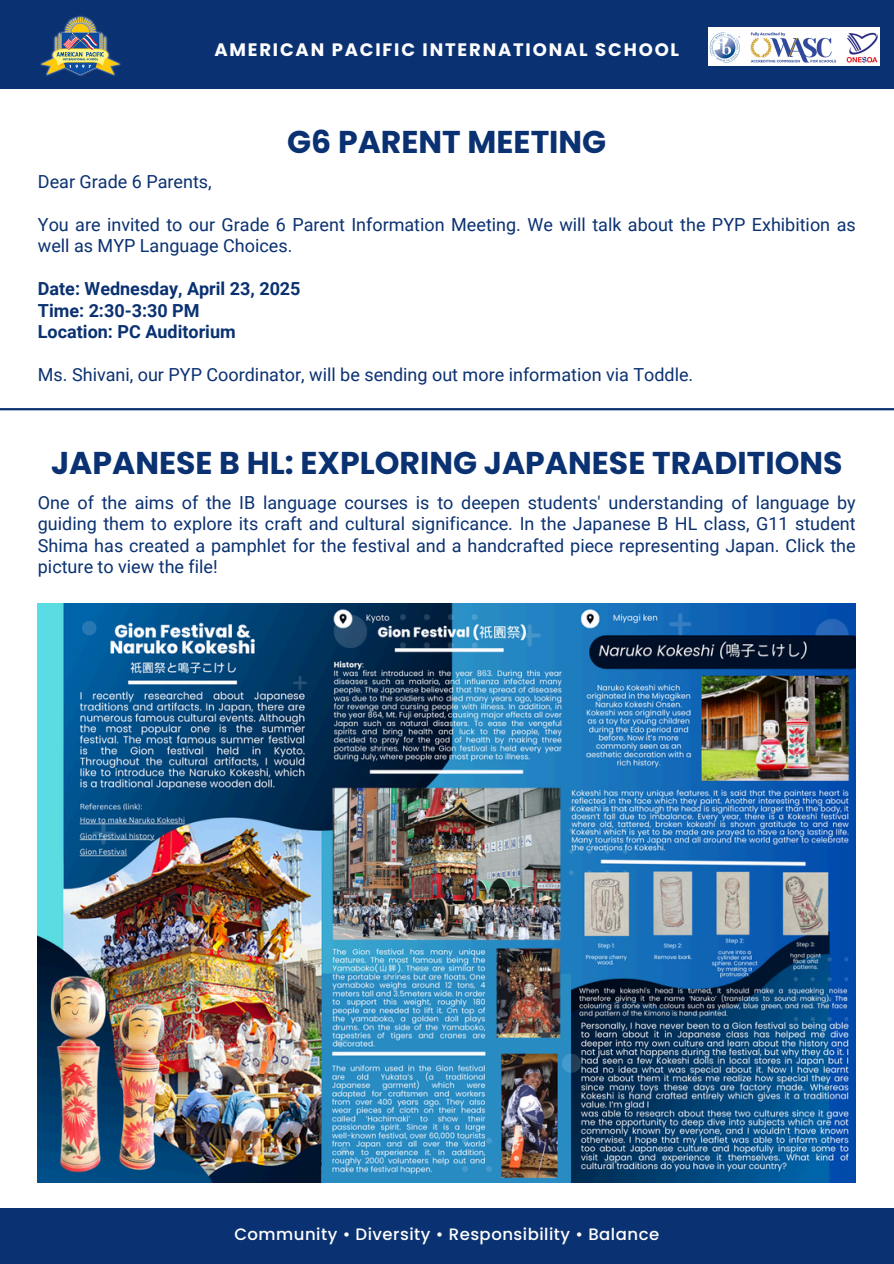
<style>
.page{position:relative;width:894px;height:1264px;background:#fff}
.page>*{position:absolute;margin:0;border:0;box-sizing:border-box;transform-origin:0 0}
.t1{font:700 31.5px "Poppins";color:#0a3171}
.t2{font:18px/21.3px "Roboto";color:#0a3171}
.t3{font:700 18px/21.3px "Roboto";color:#0a3171}
.t4{font:700 18px "Poppins";letter-spacing:.1em;color:#fff}
.t5{font:500 16.5px "Poppins";letter-spacing:.03em;color:#fff}
</style>
<div class="page">
<div style="left:0;top:0;width:893px;height:89px;background:#0a3171"></div>
<img style="left:40px;top:15px;width:81px;height:61px">
<div style="left:0;top:1207px;width:893px;height:56px;background:#0a3171"></div>
<img style="left:708px;top:28px;width:171px;height:38px">
<hr style="left:0;top:408px;width:893px;height:2px;background:#0a3171">
<img style="left:38px;top:603px;width:817px;height:579px">
<p class="t4" style="left:214px;top:37px;width:466px">AMERICAN PACIFIC INTERNATIONAL SCHOOL</p>
<h2 class="t1" style="left:287px;top:120px;width:320px">G6 PARENT MEETING</h2>
<h1 class="t2" style="left:38px;top:171px;width:175px">Dear Grade 6 Parents,</h1>
<p class="t2" style="left:38px;top:214px;width:819px">You are invited to our Grade 6 Parent Information Meeting. We will talk about the PYP Exhibition as well as MYP Language Choices.</p>
<p class="t3" style="left:38px;top:278px;width:264px">Date: Wednesday, April 23, 2025<br>Time: 2:30-3:30 PM<br>Location: PC Auditorium</p>
<p class="t2" style="left:38px;top:364px;width:656px">Ms. Shivani, our PYP Coordinator, will be sending out more information via Toddle.</p>
<p class="t1" style="left:51px;top:441px;width:792px">JAPANESE B HL: EXPLORING JAPANESE TRADITIONS</p>
<p class="t2" style="left:38px;top:492px;width:819px;text-align:justify">One of the aims of the IB language courses is to deepen students' understanding of language by guiding them to explore its craft and cultural significance. In the Japanese B HL class, G11 student Shima has created a pamphlet for the festival and a handcrafted piece representing Japan. Click the picture to view the file!</p>
<p class="t5" style="left:234px;top:1222px;width:426px">Community • Diversity • Responsibility • Balance</p>
</div>
